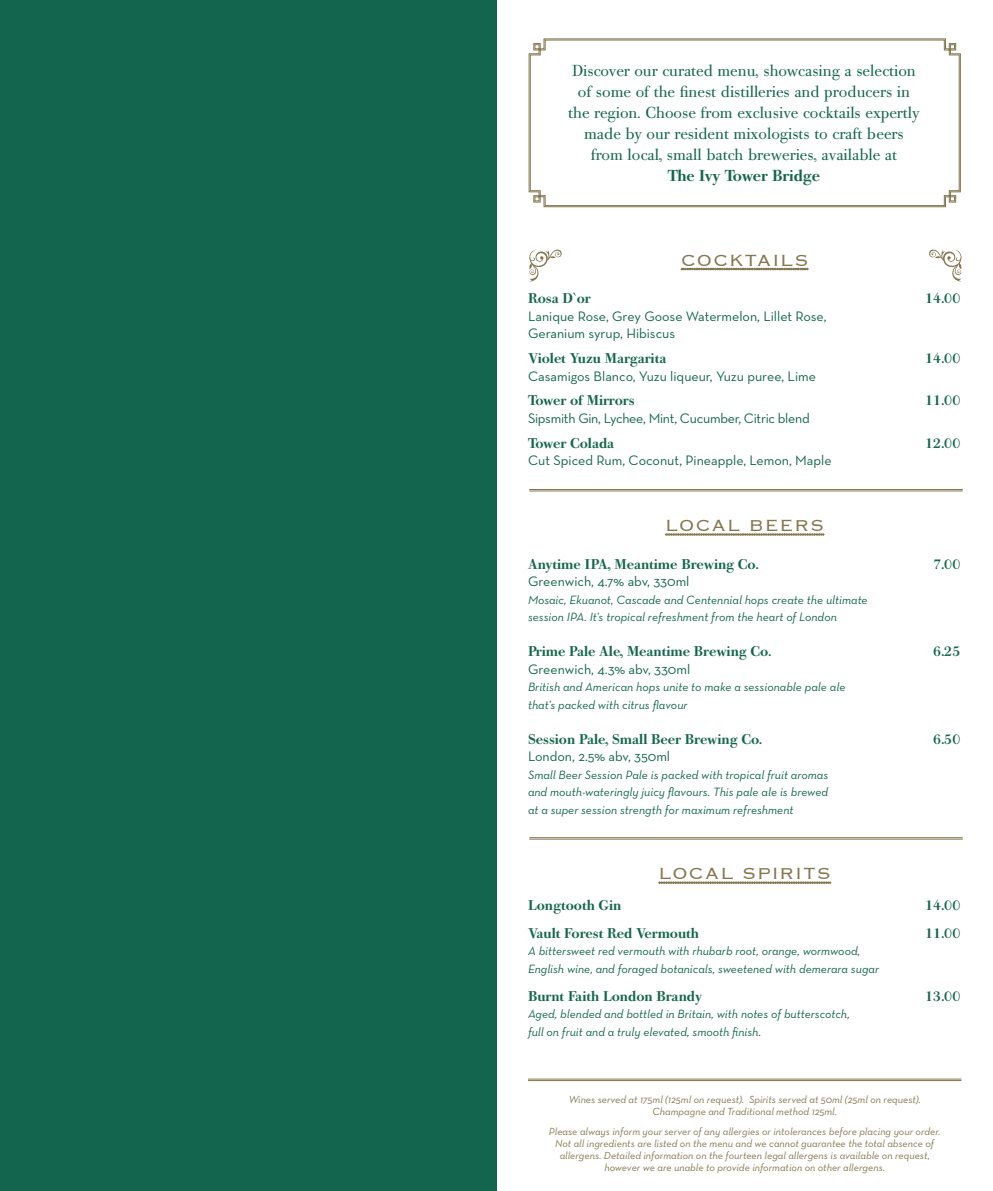
<style>
.page{position:relative;width:993px;height:1191px;background:#fff}
.page>*{position:absolute;margin:0;border:0;box-sizing:border-box;transform-origin:0 0}
.t1{font:300 21px "Copperplate";letter-spacing:.045em;color:#85764f}
.t2{font:15.75px/21px "Bodoni Old Face BE";color:#13664d;text-align:center}
.t3{font:500 15.75px "Bodoni Old Face BE";color:#13664d}
.t4{font:500 14px "Bodoni Old Face BE";color:#13664d}
.t5{font:14px/17.5px "Neutra Text";color:#13664d}
.t6{font:14px "Neutra Text";letter-spacing:-.02em;color:#13664d}
.t7{font:italic 12.25px/17.5px "Neutra Text";color:#13664d}
.t8{font:italic 10.5px/12.2px "Neutra Text";color:#85764f;text-align:center}
</style>
<div class="page">
<div style="left:0;top:0;width:496px;height:1191px;background:#13664d"></div>
<hr style="left:528px;top:1078px;width:433px;height:1px;background:#85764f">
<hr style="left:528px;top:1080px;width:433px;height:1px;background:#85764f">
<svg style="left:680px;top:268px;width:128px;height:2px"></svg>
<svg style="left:665px;top:533px;width:159px;height:2px"></svg>
<svg style="left:658px;top:881px;width:172px;height:2px"></svg>
<svg style="left:529px;top:249px;width:32px;height:33px"></svg>
<svg style="left:929px;top:249px;width:32px;height:33px"></svg>
<hr style="left:529px;top:489px;width:433px;height:1px;background:#85764f">
<hr style="left:529px;top:490px;width:433px;height:1px;background:#85764f">
<hr style="left:529px;top:837px;width:433px;height:1px;background:#85764f">
<hr style="left:529px;top:839px;width:433px;height:1px;background:#85764f">
<svg style="left:528px;top:38px;width:432px;height:170px"></svg>
<svg style="left:530px;top:40px;width:429px;height:166px"></svg>
<p class="t2" style="left:568px;top:60px;width:353px">Discover our curated menu, showcasing a selection of some of the finest distilleries and producers in the region. Choose from exclusive cocktails expertly made by our resident mixologists to craft beers from local, small batch breweries, available at</p>
<p class="t3" style="left:667px;top:166px;width:154px">The Ivy Tower Bridge</p>
<h1 class="t1" style="left:680px;top:246px;width:129px">COCKTAILS</h1>
<p class="t4" style="left:528px;top:290px;width:64px">Rosa D`or</p>
<p class="t4" style="left:924px;top:290px;width:37px">14.00</p>
<p class="t5" style="left:528px;top:307px;width:300px">Lanique Rose, Grey Goose Watermelon, Lillet Rose,<br>Geranium syrup, Hibiscus</p>
<p class="t4" style="left:528px;top:350px;width:140px">Violet Yuzu Margarita</p>
<p class="t4" style="left:924px;top:350px;width:37px">14.00</p>
<p class="t5" style="left:528px;top:367px;width:289px">Casamigos Blanco, Yuzu liqueur, Yuzu puree, Lime</p>
<p class="t4" style="left:528px;top:392px;width:108px">Tower of Mirrors</p>
<p class="t4" style="left:924px;top:392px;width:37px">11.00</p>
<p class="t6" style="left:528px;top:410px;width:283px">Sipsmith Gin, Lychee, Mint, Cucumber, Citric blend</p>
<p class="t4" style="left:528px;top:434px;width:88px">Tower Colada</p>
<p class="t4" style="left:924px;top:434px;width:37px">12.00</p>
<p class="t5" style="left:528px;top:452px;width:305px">Cut Spiced Rum, Coconut, Pineapple, Lemon, Maple</p>
<h1 class="t1" style="left:665px;top:511px;width:160px">LOCAL BEERS</h1>
<p class="t4" style="left:528px;top:555px;width:232px">Anytime IPA, Meantime Brewing Co.</p>
<p class="t4" style="left:932px;top:555px;width:29px">7.00</p>
<p class="t5" style="left:528px;top:572px;width:163px">Greenwich, 4.7% abv, 330ml</p>
<p class="t7" style="left:528px;top:590px;width:341px">Mosaic, Ekuanot, Cascade and Centennial hops create the ultimate session IPA. It’s tropical refreshment from the heart of London</p>
<p class="t4" style="left:528px;top:642px;width:245px">Prime Pale Ale, Meantime Brewing Co.</p>
<p class="t4" style="left:932px;top:642px;width:29px">6.25</p>
<p class="t5" style="left:528px;top:660px;width:164px">Greenwich, 4.3% abv, 330ml</p>
<p class="t7" style="left:528px;top:678px;width:319px">British and American hops unite to make a sessionable pale ale that’s packed with citrus flavour</p>
<p class="t4" style="left:528px;top:730px;width:235px">Session Pale, Small Beer Brewing Co.</p>
<p class="t4" style="left:932px;top:730px;width:29px">6.50</p>
<p class="t5" style="left:528px;top:747px;width:144px">London, 2.5% abv, 350ml</p>
<p class="t7" style="left:528px;top:765px;width:302px;text-align:justify">Small Beer Session Pale is packed with tropical fruit aromas and mouth-wateringly juicy flavours. This pale ale is brewed at a super session strength for maximum refreshment</p>
<h1 class="t1" style="left:658px;top:860px;width:174px">LOCAL SPIRITS</h1>
<p class="t4" style="left:528px;top:896px;width:95px">Longtooth Gin</p>
<p class="t4" style="left:924px;top:896px;width:37px">14.00</p>
<p class="t4" style="left:528px;top:924px;width:172px">Vault Forest Red Vermouth</p>
<p class="t4" style="left:924px;top:924px;width:37px">11.00</p>
<p class="t7" style="left:528px;top:942px;width:352px">A bittersweet red vermouth with rhubarb root, orange, wormwood,<br>English wine, and foraged botanicals, sweetened with demerara sugar</p>
<p class="t4" style="left:528px;top:987px;width:175px">Burnt Faith London Brandy</p>
<p class="t4" style="left:924px;top:987px;width:37px">13.00</p>
<p class="t7" style="left:528px;top:1005px;width:323px">Aged, blended and bottled in Britain, with notes of butterscotch, full on fruit and a truly elevated, smooth finish.</p>
<p class="t8" style="left:568px;top:1092px;width:353px">Wines served at 175ml (125ml on request). Spirits served at 50ml (25ml on request).<br>Champagne and Traditional method 125ml.</p>
<p class="t8" style="left:548px;top:1124px;width:393px">Please always inform your server of any allergies or intolerances before placing your order.<br>Not all ingredients are listed on the menu and we cannot guarantee the total absence of allergens. Detailed information on the fourteen legal allergens is available on request, however we are unable to provide information on other allergens.</p>
</div>
